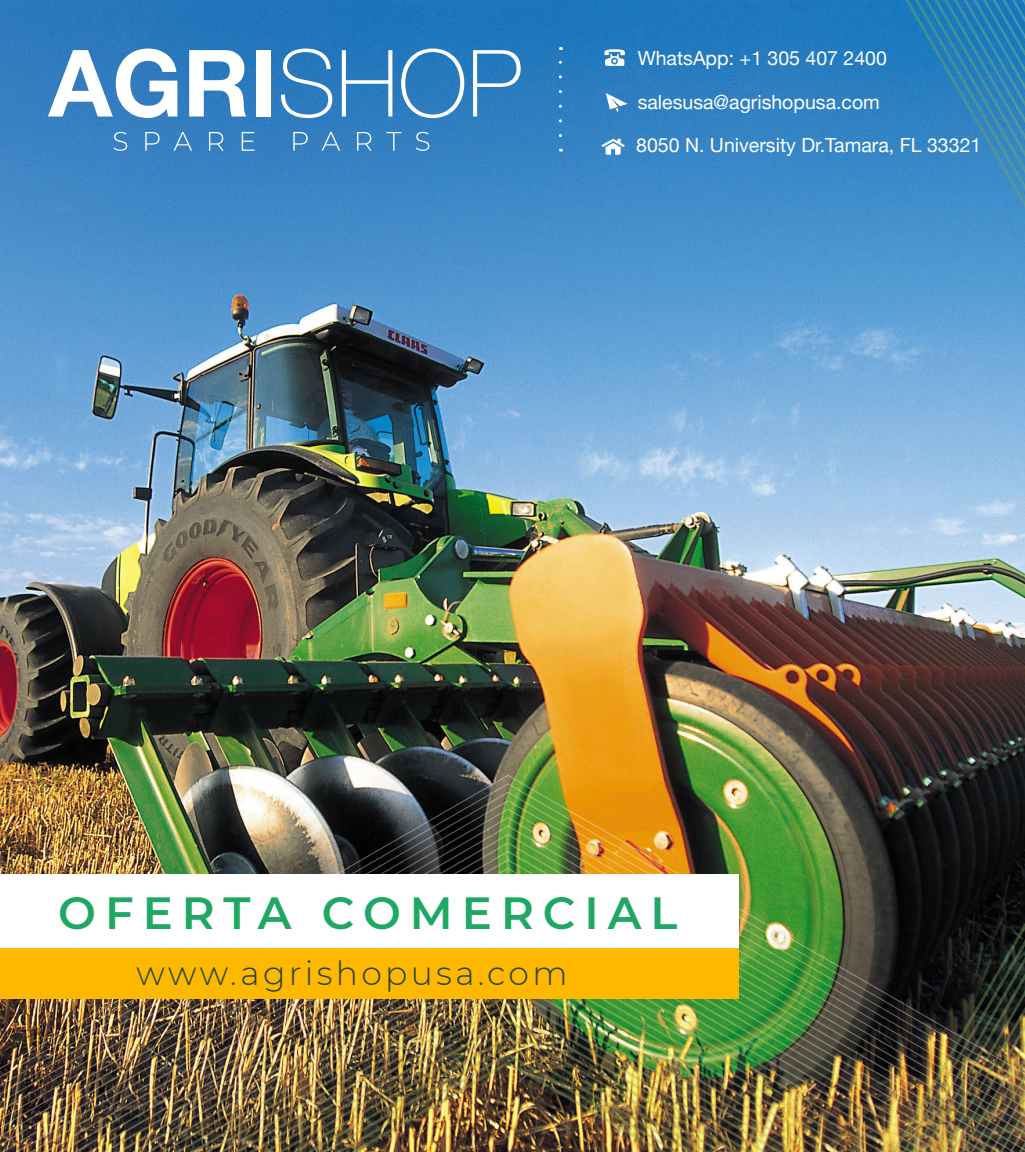
<style>
.page{position:relative;width:1025px;height:1152px;background:#fff}
.page>*{position:absolute;margin:0;border:0;box-sizing:border-box;transform-origin:0 0}
.t1{font:600 45px "Montserrat";letter-spacing:.2em;color:#1ea863}
.t2{font:300 33px "Montserrat";letter-spacing:.1em;color:#234531}
.t3{font:19.5px "Helvetica Neue";color:#fff}
</style>
<div class="page">
<img style="left:0;top:0;width:868px;height:775px">
<img style="left:0;top:1144px;width:868px;height:8px">
<img style="left:0;top:1136px;width:868px;height:8px">
<img style="left:0;top:1127px;width:868px;height:9px">
<img style="left:0;top:1119px;width:868px;height:8px">
<img style="left:0;top:1110px;width:868px;height:9px">
<img style="left:0;top:1102px;width:868px;height:8px">
<img style="left:0;top:1093px;width:868px;height:9px">
<img style="left:0;top:775px;width:868px;height:318px">
<img style="left:868px;top:0;width:10px;height:1152px">
<img style="left:878px;top:0;width:9px;height:1152px">
<img style="left:887px;top:0;width:10px;height:1152px">
<img style="left:897px;top:0;width:10px;height:1152px">
<img style="left:907px;top:0;width:10px;height:1152px">
<img style="left:917px;top:0;width:9px;height:1152px">
<img style="left:926px;top:0;width:10px;height:1152px">
<img style="left:936px;top:0;width:10px;height:1152px">
<img style="left:946px;top:0;width:9px;height:1152px">
<img style="left:955px;top:0;width:10px;height:1152px">
<img style="left:965px;top:0;width:10px;height:1152px">
<img style="left:975px;top:0;width:9px;height:1152px">
<img style="left:984px;top:0;width:40px;height:1152px">
<svg style="left:559px;top:56px;width:3px;height:80px"></svg>
<svg style="left:601px;top:139px;width:24px;height:16px"></svg>
<svg style="left:605px;top:93px;width:22px;height:20px"></svg>
<svg style="left:604px;top:49px;width:20px;height:17px"></svg>
<svg style="left:48px;top:49px;width:129px;height:69px"></svg>
<svg style="left:189px;top:50px;width:57px;height:66px"></svg>
<div style="left:256px;top:50px;width:15px;height:67px;background:#fff"></div>
<svg style="left:281px;top:49px;width:51px;height:69px"></svg>
<svg style="left:342px;top:50px;width:50px;height:67px;background:#5193c9"></svg>
<svg style="left:401px;top:49px;width:63px;height:69px;background:#4e91c9"></svg>
<svg style="left:473px;top:50px;width:47px;height:67px"></svg>
<svg style="left:114px;top:132px;width:13px;height:19px"></svg>
<svg style="left:145px;top:132px;width:14px;height:19px"></svg>
<svg style="left:173px;top:132px;width:19px;height:19px"></svg>
<svg style="left:209px;top:132px;width:14px;height:19px"></svg>
<svg style="left:242px;top:132px;width:13px;height:19px"></svg>
<svg style="left:293px;top:132px;width:15px;height:19px"></svg>
<svg style="left:321px;top:132px;width:19px;height:19px"></svg>
<svg style="left:357px;top:132px;width:14px;height:19px"></svg>
<svg style="left:386px;top:132px;width:15px;height:19px"></svg>
<svg style="left:416px;top:132px;width:13px;height:19px"></svg>
<div style="left:0;top:874px;width:738px;height:124px;background:#fff"></div>
<div style="left:0;top:948px;width:738px;height:51px;background:#ffb800"></div>
<p class="t3" style="left:637px;top:44px;width:251px">WhatsApp: +1 305 407 2400</p>
<p class="t3" style="left:637px;top:88px;width:244px">salesusa@agrishopusa.com</p>
<p class="t3" style="left:636px;top:131px;width:346px">8050 N. University Dr.Tamara, FL 33321</p>
<h1 class="t1" style="left:58px;top:881px;width:621px">OFERTA COMERCIAL</h1>
<h2 class="t2" style="left:136px;top:950px;width:432px">www.agrishopusa.com</h2>
</div>
